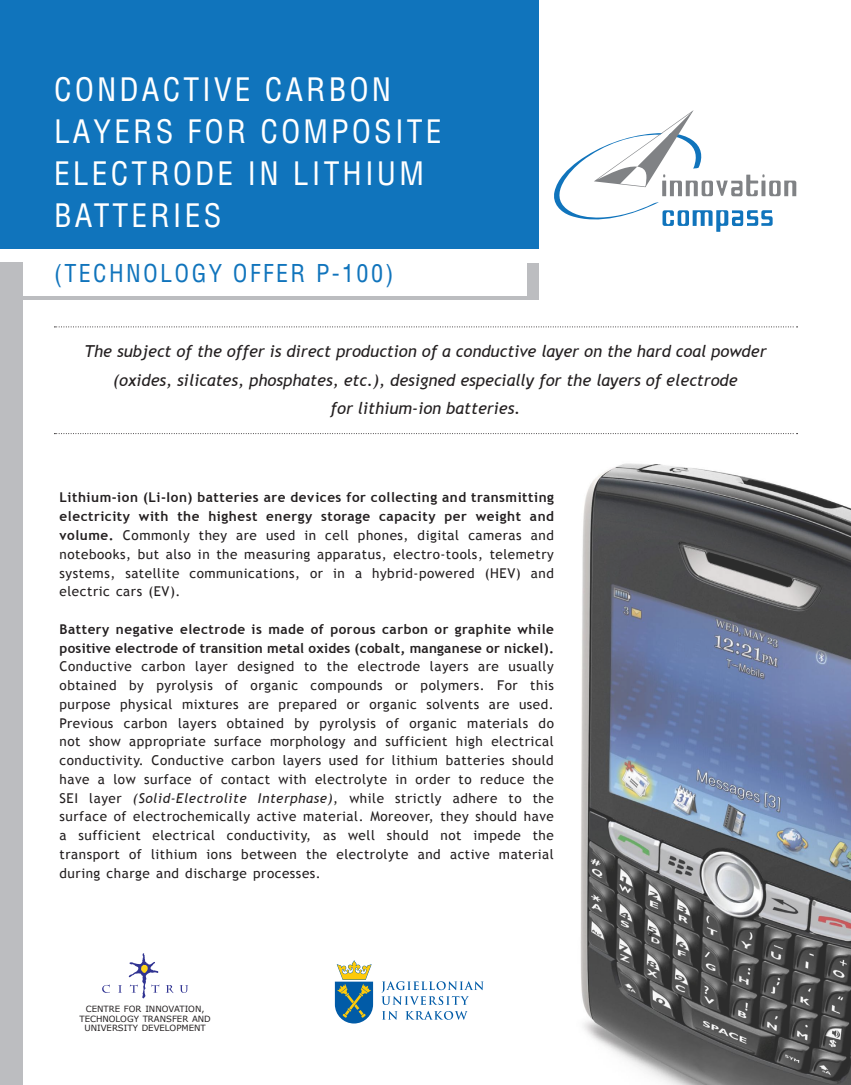
<style>
.page{position:relative;width:851px;height:1085px;background:#fff}
.page>*{position:absolute;margin:0;border:0;box-sizing:border-box;transform-origin:0 0}
.t1{font:31.5px/42px "Switzerland Condensed";letter-spacing:.1em;color:#fff}
.t2{font:24px "Switzerland Condensed";letter-spacing:.1em;color:#1074bc}
.t3{font:italic 16.5px/28.5px "Trebuchet MS";color:#231f20;text-align:center}
.t4{font:13.5px/18.8px "Trebuchet MS";letter-spacing:.04em;color:#231f20;text-align:justify}
.t5{font:700 13.5px/18.8px "Trebuchet MS";letter-spacing:.02em;color:#231f20}
.t6{font:8.55px/9.4px "Verdana";color:#231f20;text-align:center}
.s1{font-weight:700}
.s2{font-style:italic}
</style>
<div class="page">
<div style="left:0;top:0;width:539px;height:249px;background:#1074bc"></div>
<div style="left:0;top:263px;width:23px;height:821px;background:#bcbdc0"></div>
<div style="left:527px;top:263px;width:12px;height:36px;background:#bcbdc0"></div>
<hr style="left:9px;top:296px;width:529px;height:3px;background:#bcbdc0">
<svg style="left:554px;top:110px;width:242px;height:122px"></svg>
<svg style="left:54px;top:326px;width:743px;height:1px"></svg>
<svg style="left:54px;top:433px;width:743px;height:1px"></svg>
<img style="left:580px;top:463px;width:270px;height:621px">
<svg style="left:102px;top:953px;width:86px;height:45px"></svg>
<svg style="left:382px;top:1011px;width:15px;height:8px"></svg>
<svg style="left:405px;top:1011px;width:62px;height:8px"></svg>
<svg style="left:381px;top:981px;width:102px;height:23px"></svg>
<svg style="left:335px;top:960px;width:38px;height:63px"></svg>
<h1 class="t1" style="left:54px;top:68px;width:389px">CONDACTIVE CARBON<br>LAYERS FOR COMPOSITE<br>ELECTRODE IN LITHIUM<br>BATTERIES</h1>
<h2 class="t2" style="left:54px;top:259px;width:341px">(TECHNOLOGY OFfER P-100)</h2>
<p class="t3" style="left:84px;top:337px;width:683px">The subject of the offer is direct production of a conductive layer on the hard coal powder (oxides, silicates, phosphates, etc.), designed especially for the layers of electrode<br>for lithium-ion batteries.</p>
<p class="t4" style="left:60px;top:488px;width:496px"><span class="s1">Lithium-ion (Li-Ion) batteries are devices for collecting and transmitting electricity with the highest energy storage capacity per weight and volume.</span> Commonly they are used in cell phones, digital cameras and notebooks, but also in the measuring apparatus, electro-tools, telemetry systems, satellite communications, or in a hybrid-powered (HEV) and electric cars (EV).</p>
<p class="t5" style="left:60px;top:619px;width:496px">Battery negative electrode is made of porous carbon or graphite while positive electrode of transition metal oxides (cobalt, manganese or nickel).</p>
<p class="t4" style="left:60px;top:657px;width:496px">Conductive carbon layer designed to the electrode layers are usually obtained by pyrolysis of organic compounds or polymers. For this purpose physical mixtures are prepared or organic solvents are used.<br>Previous carbon layers obtained by pyrolysis of organic materials do not show appropriate surface morphology and sufficient high electrical conductivity. Conductive carbon layers used for lithium batteries should have a low surface of contact with electrolyte in order to reduce the SEI layer <span class="s2">(Solid-Electrolite Interphase)</span>, while strictly adhere to the surface of electrochemically active material. Moreover, they should have a sufficient electrical conductivity, as well should not impede the transport of lithium ions between the electrolyte and active material during charge and discharge processes.</p>
<p class="t6" style="left:79px;top:1003px;width:133px">CENTRE FOR INNOVATION,<br>TECHNOLOGY TRANSFER AND<br>UNIVERSITY D EVELOPMENT</p>
</div>
